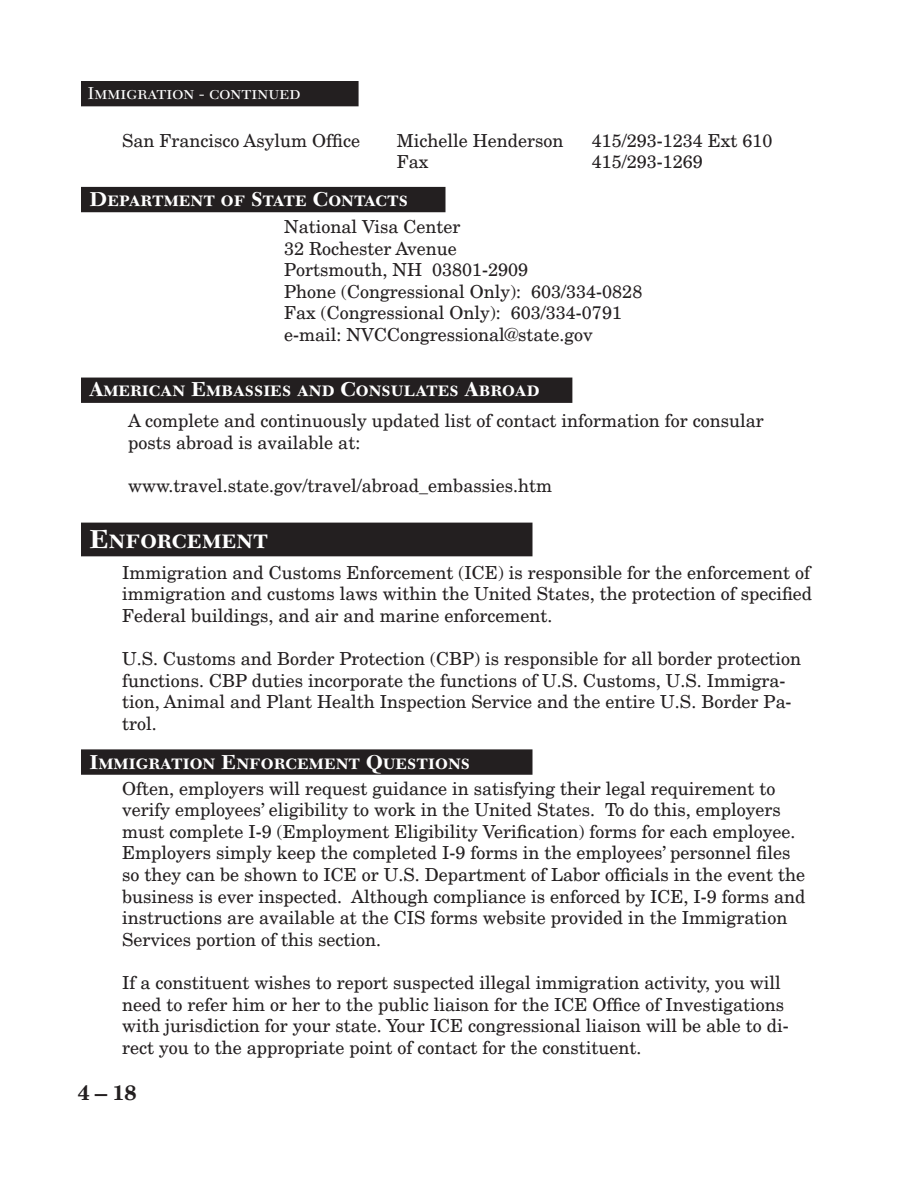
<style>
.page{position:relative;width:918px;height:1188px;background:#fff}
.page>*{position:absolute;margin:0;border:0;box-sizing:border-box;transform-origin:0 0}
.t1{font:27px "New Caledonia Bold SC";color:#fff}
.t2{font:21px "New Caledonia Bold SC";color:#fff}
.t3{font:700 21px "New Century Schlbk";color:#231f20}
.t4{font:18px/21.6px "New Century Schlbk";color:#231f20}
.t5{font:18px "New Caledonia SC";color:#fff}
</style>
<div class="page">
<div style="left:82px;top:82px;width:276px;height:24px;background:#231f20"></div>
<div style="left:81px;top:81px;width:278px;height:25px;border:2px solid #231f20"></div>
<div style="left:82px;top:188px;width:363px;height:23px;background:#231f20"></div>
<div style="left:81px;top:187px;width:365px;height:25px;border:2px solid #231f20"></div>
<div style="left:82px;top:378px;width:490px;height:24px;background:#231f20"></div>
<div style="left:81px;top:378px;width:491px;height:25px;border:2px solid #231f20"></div>
<div style="left:82px;top:523px;width:450px;height:33px;background:#231f20"></div>
<div style="left:82px;top:750px;width:450px;height:24px;background:#231f20"></div>
<div style="left:81px;top:749px;width:451px;height:26px;border:2px solid #231f20"></div>
<p class="t5" style="left:87px;top:83px;width:215px">Immigration - continued</p>
<p class="t4" style="left:122px;top:129px;width:239px">San Francisco Asylum Office</p>
<p class="t4" style="left:397px;top:129px;width:168px">Michelle Henderson</p>
<p class="t4" style="left:592px;top:129px;width:182px">415/293-1234 Ext 610</p>
<p class="t4" style="left:397px;top:151px;width:33px">Fax</p>
<p class="t4" style="left:592px;top:151px;width:113px">415/293-1269</p>
<p class="t2" style="left:89px;top:186px;width:320px">Department of State Contacts</p>
<p class="t4" style="left:284px;top:215px;width:360px">National Visa Center<br>32 Rochester Avenue<br>Portsmouth, NH 03801-2909<br>Phone (Congressional Only): 603/334-0828<br>Fax (Congressional Only): 603/334-0791 e-mail: NVCCongressional@state.gov</p>
<p class="t2" style="left:89px;top:377px;width:452px">American Embassies and Consulates Abroad</p>
<p class="t4" style="left:128px;top:410px;width:637px">A complete and continuously updated list of contact information for consular posts abroad is available at:</p>
<p class="t4" style="left:128px;top:475px;width:425px">www.travel.state.gov/travel/abroad_embassies.htm</p>
<h1 class="t1" style="left:89px;top:523px;width:180px">Enforcement</h1>
<p class="t4" style="left:122px;top:561px;width:692px;text-align:justify">Immigration and Customs Enforcement (ICE) is responsible for the enforcement of immigration and customs laws within the United States, the protection of specified Federal buildings, and air and marine enforcement.</p>
<p class="t4" style="left:122px;top:647px;width:681px">U.S. Customs and Border Protection (CBP) is responsible for all border protection functions. CBP duties incorporate the functions of U.S. Customs, U.S. Immigra&shy;tion, Animal and Plant Health Inspection Service and the entire U.S. Border Pa&shy;trol.</p>
<p class="t2" style="left:89px;top:749px;width:382px">Immigration Enforcement Questions</p>
<p class="t4" style="left:122px;top:777px;width:685px">Often, employers will request guidance in satisfying their legal requirement to verify employees’ eligibility to work in the United States. To do this, employers must complete I-9 (Employment Eligibility Verification) forms for each employee.<br>Employers simply keep the completed I-9 forms in the employees’ personnel files so they can be shown to ICE or U.S. Department of Labor officials in the event the business is ever inspected. Although compliance is enforced by ICE, I-9 forms and instructions are available at the CIS forms website provided in the Immigration Services portion of this section.</p>
<p class="t4" style="left:122px;top:971px;width:668px">If a constituent wishes to report suspected illegal immigration activity, you will need to refer him or her to the public liaison for the ICE Office of Investigations with jurisdiction for your state. Your ICE congressional liaison will be able to di&shy;rect you to the appropriate point of contact for the constituent.</p>
<p class="t3" style="left:78px;top:1079px;width:60px">4 – 18</p>
</div>
